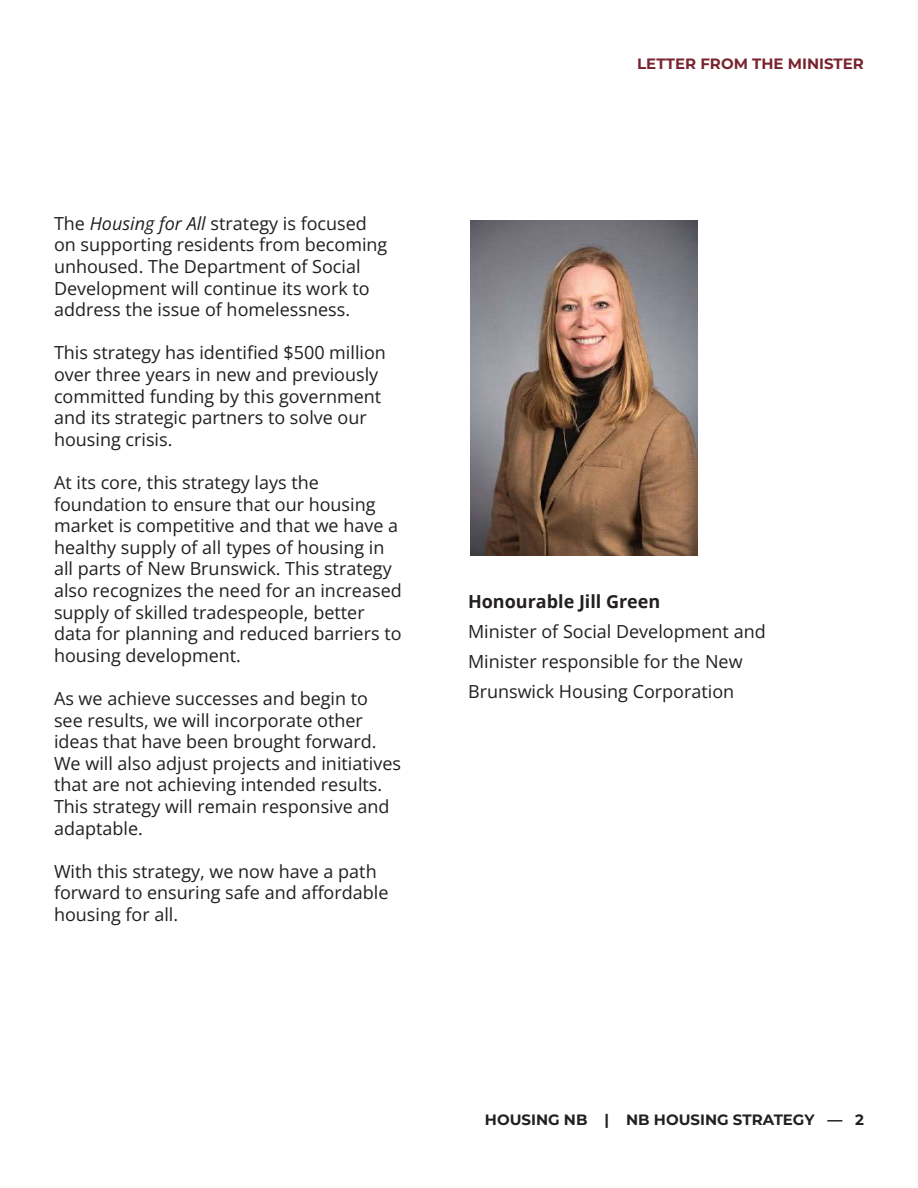
<style>
.page{position:relative;width:918px;height:1188px;background:#fff}
.page>*{position:absolute;margin:0;border:0;box-sizing:border-box;transform-origin:0 0}
.t1{font:18px/21.6px "Open Sans";color:#231f20}
.t2{font:700 18px "Open Sans";color:#231f20}
.t3{font:700 15px "Montserrat";color:#231f20}
.t4{font:700 15px "Montserrat";color:#79242f}
.s1{font-style:italic}
</style>
<div class="page">
<img style="left:471px;top:220px;width:227px;height:335px">
<p class="t1" style="left:54px;top:212px;width:335px">The <span class="s1">Housing for All</span> strategy is focused on supporting residents from becoming unhoused. The Department of Social Development will continue its work to address the issue of homelessness.</p>
<p class="t1" style="left:54px;top:342px;width:334px">This strategy has identified $500 million over three years in new and previously committed funding by this government and its strategic partners to solve our housing crisis.</p>
<p class="t1" style="left:54px;top:471px;width:349px">At its core, this strategy lays the foundation to ensure that our housing market is competitive and that we have a healthy supply of all types of housing in all parts of New Brunswick. This strategy also recognizes the need for an increased supply of skilled tradespeople, better data for planning and reduced barriers to housing development.</p>
<p class="t1" style="left:54px;top:687px;width:349px">As we achieve successes and begin to see results, we will incorporate other ideas that have been brought forward.<br>We will also adjust projects and initiatives that are not achieving intended results.<br>This strategy will remain responsive and adaptable.</p>
<p class="t1" style="left:54px;top:860px;width:336px">With this strategy, we now have a path forward to ensuring safe and affordable housing for all.</p>
<p class="t4" style="left:637px;top:52px;width:228px">LETTER FROM THE MINISTER</p>
<p class="t2" style="left:468px;top:589px;width:194px">Honourable Jill Green</p>
<p class="t1" style="left:468px;top:616px;width:299px;line-height:30px">Minister of Social Development and<br>Minister responsible for the New<br>Brunswick Housing Corporation</p>
<p class="t3" style="left:485px;top:1109px;width:381px">HOUSING NB | NB HOUSING STRATEGY — 2</p>
</div>
